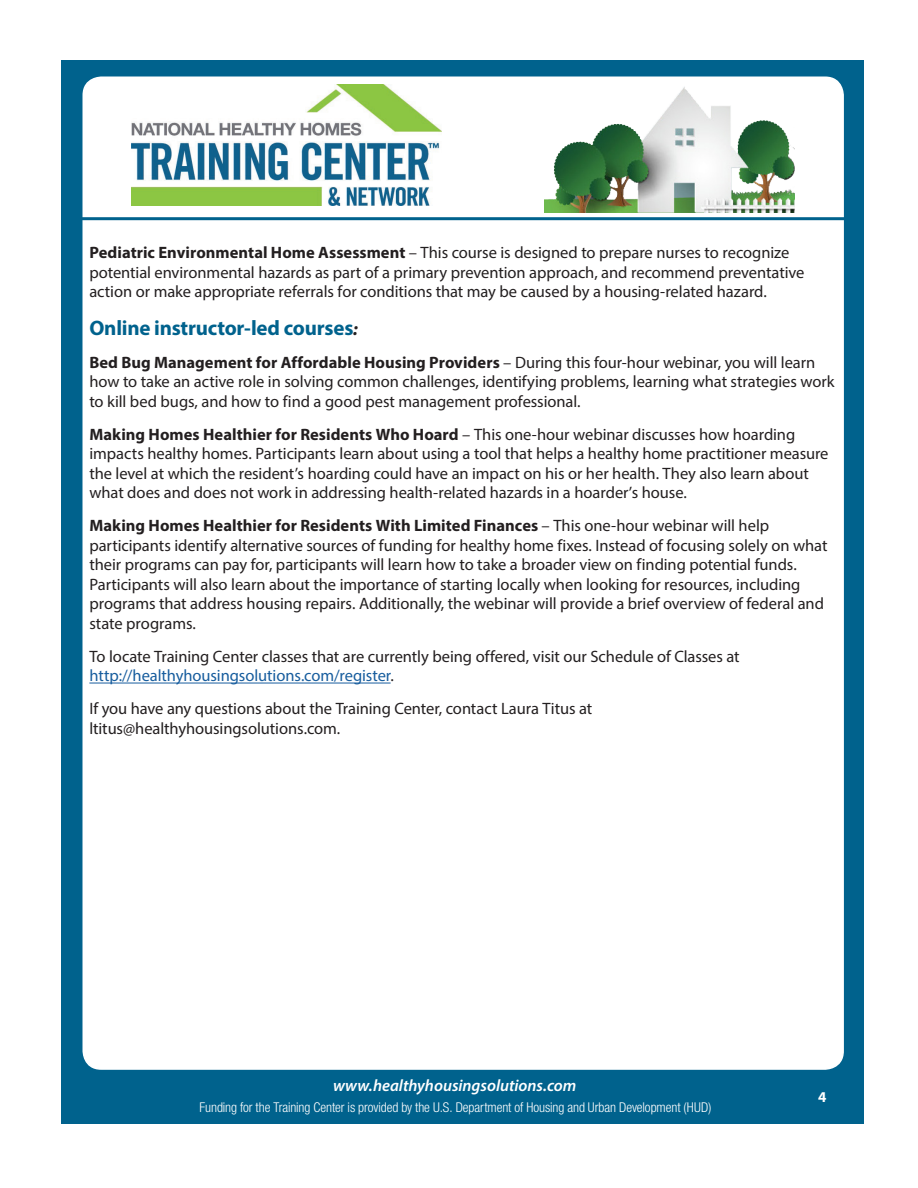
<style>
.page{position:relative;width:918px;height:1188px;background:#fff}
.page>*{position:absolute;margin:0;border:0;box-sizing:border-box;transform-origin:0 0}
.body_copy_spacing{font:700 21px "Myriad Pro";letter-spacing:-.015em;color:#00628d}
.body_copy_spacing-2{font:16.5px/19.5px "Myriad Pro";letter-spacing:-.005em;color:#231f20}
.t1{font:italic 600 16.5px "Myriad Pro";color:#fff}
.t2{font:700 15px "Myriad Pro";color:#fff}
.t3{font:300 condensed 13.5px "Helvetica Neue LT Std";letter-spacing:-.005em;color:#fff}
.s1{font-weight:700}
.s2{font-style:italic;font-size:18px;color:#231f20}
.s3{color:#175d9e}
</style>
<div class="page">
<div style="left:62px;top:60px;width:802px;height:1064px;background:#00628d"></div>
<div style="left:83px;top:77px;width:760px;height:992px;background:#fff;border-radius:18px"></div>
<hr style="left:81px;top:217px;width:783px;height:3px;background:#00628d">
<img style="left:131px;top:85px;width:311px;height:121px">
<img style="left:544px;top:87px;width:251px;height:125px">
<hr style="left:89px;top:683px;width:302px;height:1px;background:#175d9e">
<p class="body_copy_spacing-2" style="left:89px;top:243px;width:717px"><span class="s1">Pediatric Environmental Home Assessment</span> – This course is designed to prepare nurses to recognize potential environmental hazards as part of a primary prevention approach, and recommend preventative action or make appropriate referrals for conditions that may be caused by a housing-related hazard.</p>
<p class="body_copy_spacing" style="left:89px;top:314px;width:270px">Online instructor-led courses<span class="s2">:</span></p>
<p class="body_copy_spacing-2" style="left:89px;top:352px;width:747px"><span class="s1">Bed Bug Management for Affordable Housing Providers</span> – During this four-hour webinar, you will learn how to take an active role in solving common challenges, identifying problems, learning what strategies work to kill bed bugs, and how to find a good pest management professional.</p>
<p class="body_copy_spacing-2" style="left:89px;top:424px;width:741px"><span class="s1">Making Homes Healthier for Residents Who Hoard</span> – This one-hour webinar discusses how hoarding impacts healthy homes. Participants learn about using a tool that helps a healthy home practitioner measure the level at which the resident’s hoarding could have an impact on his or her health. They also learn about what does and does not work in addressing health-related hazards in a hoarder’s house.</p>
<p class="body_copy_spacing-2" style="left:89px;top:516px;width:740px"><span class="s1">Making Homes Healthier for Residents With Limited Finances</span> – This one-hour webinar will help participants identify alternative sources of funding for healthy home fixes. Instead of focusing solely on what their programs can pay for, participants will learn how to take a broader view on finding potential funds.<br>Participants will also learn about the importance of starting locally when looking for resources, including programs that address housing repairs. Additionally, the webinar will provide a brief overview of federal and state programs.</p>
<p class="body_copy_spacing-2" style="left:89px;top:646px;width:652px">To locate Training Center classes that are currently being offered, visit our Schedule of Classes at <span class="s3">http://healthyhousingsolutions.com/register</span>.</p>
<p class="body_copy_spacing-2" style="left:89px;top:699px;width:504px">If you have any questions about the Training Center, contact Laura Titus at ltitus@healthyhousingsolutions.com.</p>
<p class="t1" style="left:333px;top:1075px;width:245px">www.healthyhousingsolutions.com</p>
<p class="t3" style="left:200px;top:1099px;width:513px">Funding for the Training Center is provided by the U.S. Department of Housing and Urban Development (HUD)</p>
<p class="t2" style="left:818px;top:1087px;width:10px">4</p>
</div>
